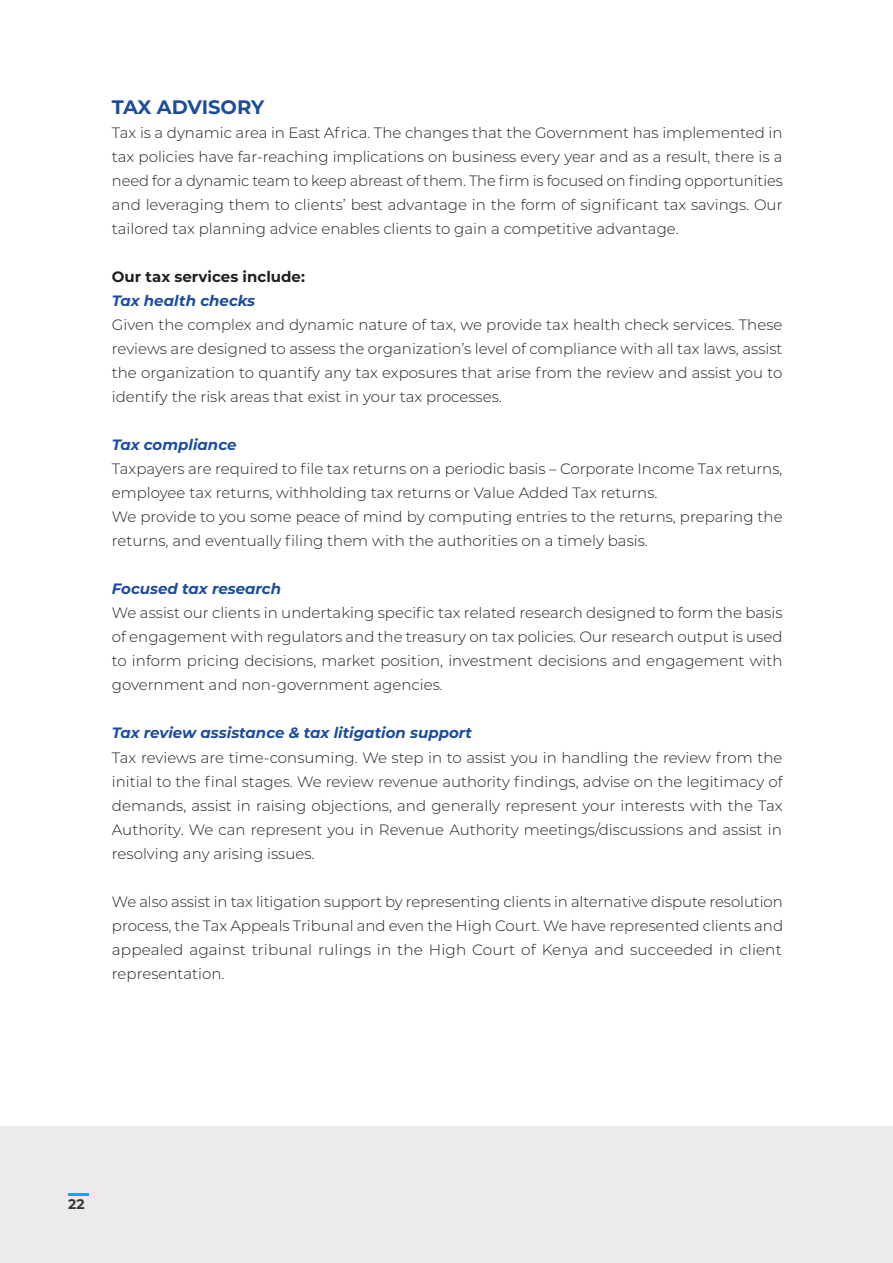
<style>
.page{position:relative;width:893px;height:1263px;background:#fff}
.page>*{position:absolute;margin:0;border:0;box-sizing:border-box;transform-origin:0 0}
.t1{font:700 19.5px "Montserrat";letter-spacing:-.01em;color:#1c4c9c}
.t2{font:300 15px/24px "Montserrat";color:#231f20;text-align:justify}
.t3{font:italic 700 15px "Montserrat";color:#1c4c9c}
.t4{font:700 15px "Montserrat";color:#231f20}
.t5{font:700 13.95px "Montserrat";color:#35373d}
</style>
<div class="page">
<div style="left:0;top:1126px;width:893px;height:137px;background:#ebebea"></div>
<hr style="left:68px;top:1193px;width:20px;height:3px;background:#00aeef">
<h1 class="t1" style="left:112px;top:93px;width:154px">TAX ADVISORY</h1>
<p class="t2" style="left:112px;top:121px;width:672px">Tax is a dynamic area in East Africa. The changes that the Government has implemented in tax policies have far-reaching implications on business every year and as a result, there is a need for a dynamic team to keep abreast of them. The firm is focused on finding opportunities and leveraging them to clients’ best advantage in the form of significant tax savings. Our tailored tax planning advice enables clients to gain a competitive advantage.</p>
<p class="t4" style="left:112px;top:266px;width:195px">Our tax services include:</p>
<p class="t3" style="left:112px;top:290px;width:145px">Tax health checks</p>
<p class="t2" style="left:112px;top:313px;width:672px">Given the complex and dynamic nature of tax, we provide tax health check services. These reviews are designed to assess the organization’s level of compliance with all tax laws, assist the organization to quantify any tax exposures that arise from the review and assist you to identify the risk areas that exist in your tax processes.</p>
<p class="t3" style="left:112px;top:434px;width:126px">Tax compliance</p>
<p class="t2" style="left:112px;top:457px;width:672px;text-align:left">Taxpayers are required to file tax returns on a periodic basis – Corporate Income Tax returns, employee tax returns, withholding tax returns or Value Added Tax returns.<br>We provide to you some peace of mind by computing entries to the returns, preparing the returns, and eventually filing them with the authorities on a timely basis.</p>
<p class="t3" style="left:112px;top:578px;width:171px">Focused tax research</p>
<p class="t2" style="left:112px;top:601px;width:672px">We assist our clients in undertaking specific tax related research designed to form the basis of engagement with regulators and the treasury on tax policies. Our research output is used to inform pricing decisions, market position, investment decisions and engagement with government and non-government agencies.</p>
<p class="t3" style="left:112px;top:722px;width:362px">Tax review assistance &amp; tax litigation support</p>
<p class="t2" style="left:112px;top:745px;width:672px">Tax reviews are time-consuming. We step in to assist you in handling the review from the initial to the final stages. We review revenue authority findings, advise on the legitimacy of demands, assist in raising objections, and generally represent your interests with the Tax Authority. We can represent you in Revenue Authority meetings/discussions and assist in resolving any arising issues.</p>
<p class="t2" style="left:112px;top:889px;width:673px">We also assist in tax litigation support by representing clients in alternative dispute resolution process, the Tax Appeals Tribunal and even the High Court. We have represented clients and appealed against tribunal rulings in the High Court of Kenya and succeeded in client representation.</p>
<p class="t5" style="left:68px;top:1194px;width:18px">22</p>
</div>
